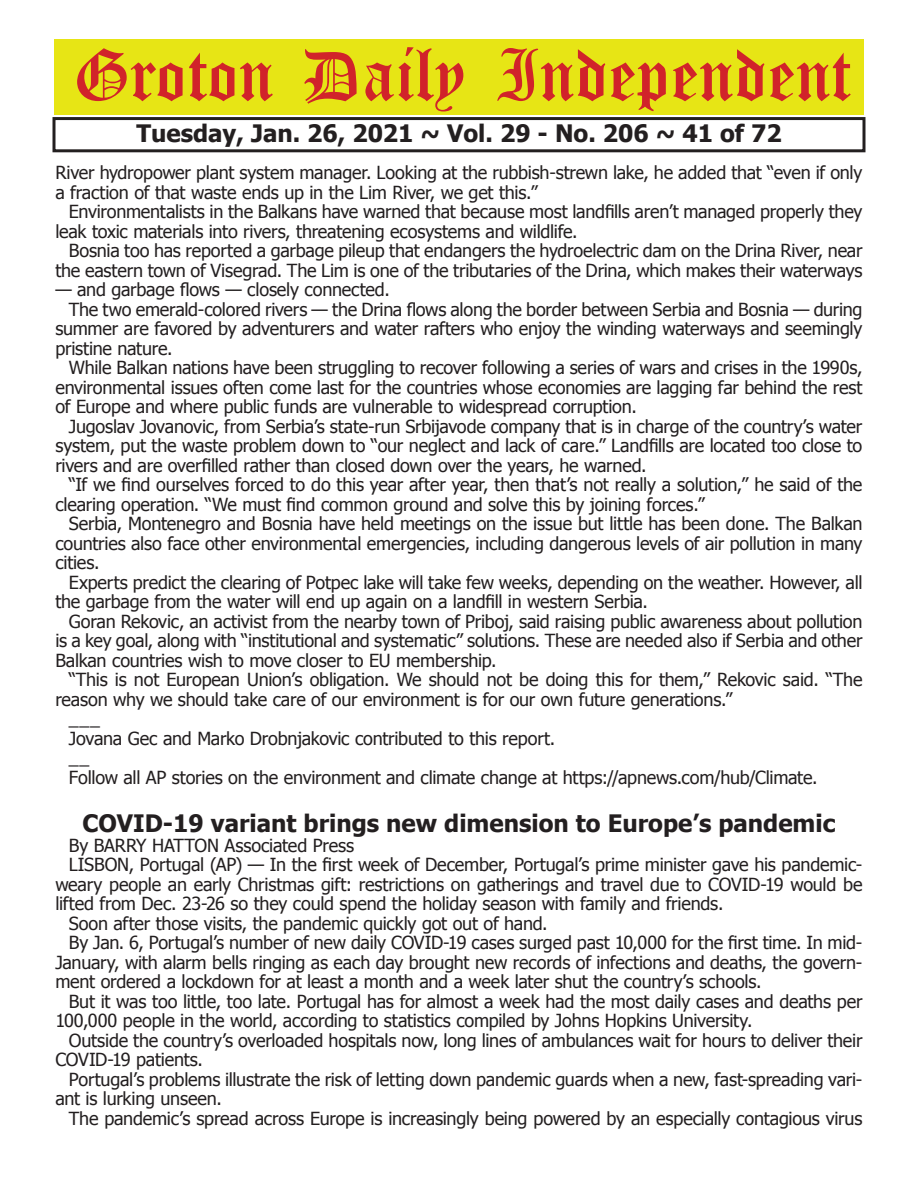
<style>
.page{position:relative;width:918px;height:1188px;background:#fff}
.page>*{position:absolute;margin:0;border:0;box-sizing:border-box;transform-origin:0 0}
.t1{font:54px "Old English Five";color:#d1232a}
.t2{font:700 24px "Tahoma";color:#231f20}
.t3{font:18px/19.5px "Tahoma";letter-spacing:-.01em;color:#231f20}
</style>
<div class="page">
<div style="left:52px;top:117px;width:814px;height:35px;border:3px solid #231f20"></div>
<div style="left:54px;top:40px;width:810px;height:75px;background:#e7e515"></div>
<h1 class="t1" style="left:73px;top:50px;width:779px">Groton Daily Independent</h1>
<h2 class="t2" style="left:137px;top:116px;width:647px">Tuesday, Jan. 26, 2021 ~ Vol. 29 - No. 206 ~ 41 of 72</h2>
<p class="t3" style="left:55px;top:162px;width:809px">River hydropower plant system manager. Looking at the rubbish-strewn lake, he added that “even if only a fraction of that waste ends up in the Lim River, we get this.”</p>
<p class="t3" style="left:55px;top:201px;width:809px;text-indent:14px">Environmentalists in the Balkans have warned that because most landfills aren’t managed properly they leak toxic materials into rivers, threatening ecosystems and wildlife.</p>
<p class="t3" style="left:55px;top:240px;width:809px;text-align:right">Bosnia too has reported a garbage pileup that endangers the hydroelectric dam on the Drina River, near the eastern town of Visegrad. The Lim is one of the tributaries of the Drina, which makes their waterways</p>
<p class="t3" style="left:55px;top:279px;width:336px">— and garbage flows — closely connected.</p>
<p class="t3" style="left:69px;top:299px;width:795px">The two emerald-colored rivers — the Drina flows along the border between Serbia and Bosnia — during</p>
<p class="t3" style="left:55px;top:318px;width:809px">summer are favored by adventurers and water rafters who enjoy the winding waterways and seemingly</p>
<p class="t3" style="left:55px;top:338px;width:119px">pristine nature.</p>
<p class="t3" style="left:69px;top:357px;width:795px">While Balkan nations have been struggling to recover following a series of wars and crises in the 1990s,</p>
<p class="t3" style="left:55px;top:377px;width:809px">environmental issues often come last for the countries whose economies are lagging far behind the rest</p>
<p class="t3" style="left:55px;top:396px;width:583px">of Europe and where public funds are vulnerable to widespread corruption.</p>
<p class="t3" style="left:69px;top:416px;width:795px">Jugoslav Jovanovic, from Serbia’s state-run Srbijavode company that is in charge of the country’s water</p>
<p class="t3" style="left:55px;top:435px;width:808px">system, put the waste problem down to “our neglect and lack of care.” Landfills are located too close to</p>
<p class="t3" style="left:55px;top:455px;width:593px">rivers and are overfilled rather than closed down over the years, he warned.</p>
<p class="t3" style="left:69px;top:474px;width:795px">“If we find ourselves forced to do this year after year, then that’s not really a solution,” he said of the</p>
<p class="t3" style="left:55px;top:494px;width:651px">clearing operation. “We must find common ground and solve this by joining forces.”</p>
<p class="t3" style="left:69px;top:513px;width:795px">Serbia, Montenegro and Bosnia have held meetings on the issue but little has been done. The Balkan</p>
<p class="t3" style="left:55px;top:533px;width:809px">countries also face other environmental emergencies, including dangerous levels of air pollution in many</p>
<p class="t3" style="left:55px;top:552px;width:46px">cities.</p>
<p class="t3" style="left:69px;top:572px;width:795px">Experts predict the clearing of Potpec lake will take few weeks, depending on the weather. However, all</p>
<p class="t3" style="left:55px;top:591px;width:594px">the garbage from the water will end up again on a landfill in western Serbia.</p>
<p class="t3" style="left:69px;top:611px;width:795px">Goran Rekovic, an activist from the nearby town of Priboj, said raising public awareness about pollution</p>
<p class="t3" style="left:55px;top:630px;width:809px">is a key goal, along with “institutional and systematic” solutions. These are needed also if Serbia and other</p>
<p class="t3" style="left:55px;top:650px;width:443px">Balkan countries wish to move closer to EU membership.</p>
<p class="t3" style="left:69px;top:669px;width:795px">“This is not European Union’s obligation. We should not be doing this for them,” Rekovic said. “The</p>
<p class="t3" style="left:55px;top:689px;width:679px">reason why we should take care of our environment is for our own future generations.”</p>
<p class="t3" style="left:69px;top:708px;width:33px">___</p>
<p class="t3" style="left:69px;top:728px;width:488px">Jovana Gec and Marko Drobnjakovic contributed to this report.</p>
<p class="t3" style="left:69px;top:747px;width:22px">__</p>
<p class="t3" style="left:69px;top:766px;width:750px">Follow all AP stories on the environment and climate change at https://apnews.com/hub/Climate.</p>
<h2 class="t2" style="left:83px;top:807px;width:754px">COVID-19 variant brings new dimension to Europe’s pandemic</h2>
<p class="t3" style="left:69px;top:834px;width:287px">By BARRY HATTON Associated Press</p>
<p class="t3" style="left:69px;top:854px;width:795px">LISBON, Portugal (AP) — In the first week of December, Portugal’s prime minister gave his pandemic-</p>
<p class="t3" style="left:55px;top:873px;width:809px">weary people an early Christmas gift: restrictions on gatherings and travel due to COVID-19 would be</p>
<p class="t3" style="left:55px;top:893px;width:670px">lifted from Dec. 23-26 so they could spend the holiday season with family and friends.</p>
<p class="t3" style="left:69px;top:912px;width:480px">Soon after those visits, the pandemic quickly got out of hand.</p>
<p class="t3" style="left:69px;top:932px;width:795px">By Jan. 6, Portugal’s number of new daily COVID-19 cases surged past 10,000 for the first time. In mid-</p>
<p class="t3" style="left:55px;top:951px;width:809px">January, with alarm bells ringing as each day brought new records of infections and deaths, the govern-</p>
<p class="t3" style="left:55px;top:971px;width:708px">ment ordered a lockdown for at least a month and a week later shut the country’s schools.</p>
<p class="t3" style="left:69px;top:990px;width:795px">But it was too little, too late. Portugal has for almost a week had the most daily cases and deaths per</p>
<p class="t3" style="left:55px;top:1010px;width:699px">100,000 people in the world, according to statistics compiled by Johns Hopkins University.</p>
<p class="t3" style="left:69px;top:1029px;width:795px">Outside the country’s overloaded hospitals now, long lines of ambulances wait for hours to deliver their</p>
<p class="t3" style="left:55px;top:1049px;width:149px">COVID-19 patients.</p>
<p class="t3" style="left:69px;top:1068px;width:795px">Portugal’s problems illustrate the risk of letting down pandemic guards when a new, fast-spreading vari-</p>
<p class="t3" style="left:55px;top:1088px;width:168px">ant is lurking unseen.</p>
<p class="t3" style="left:69px;top:1107px;width:795px">The pandemic’s spread across Europe is increasingly being powered by an especially contagious virus</p>
</div>
